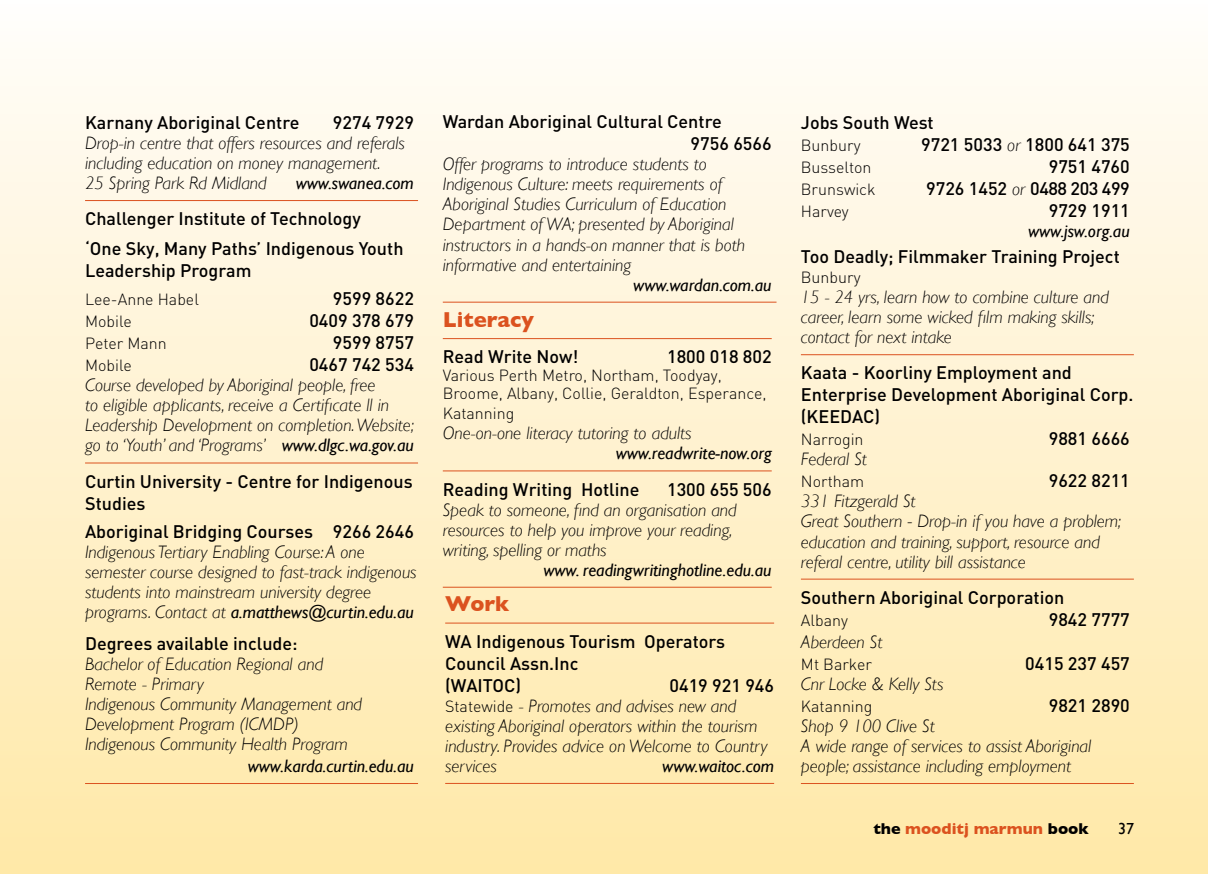
<style>
.page{position:relative;width:1208px;height:874px;background:#fff}
.page>*{position:absolute;margin:0;border:0;box-sizing:border-box;transform-origin:0 0}
.t1{font:700 22px "Gill Sans";color:#db521f}
.t2{font:italic 300 18px/20px "Gill Sans";color:#000}
.t3{font:500 18px/22px "DIN";color:#000}
.t4{font:italic 18px "Gill Sans";color:#000}
.t5{font:500 18px "DIN";letter-spacing:-.025em;color:#000}
.t6{font:300 16px/18px "DIN";color:#000}
.t7{font:700 16px "Gill Sans";color:#db521f}
.t8{font:16px "Gill Sans";color:#000}
.s1{font-weight:400}
.s2{font-family:"DIN";font-style:normal;font-size:16px}
.s3{font-family:"Gill Sans";font-weight:300;font-style:italic}
.s4{color:#000}
</style>
<div class="page">
<div style="left:0;top:0;width:1208px;height:873px;background:linear-gradient(to bottom,#fffdfa,#ffe8a7)"></div>
<hr style="left:445px;top:622px;width:329px;height:1px;background:#db521f">
<hr style="left:445px;top:782px;width:329px;height:1px;background:#db521f">
<hr style="left:801px;top:354px;width:332px;height:1px;background:#db521f">
<hr style="left:801px;top:578px;width:332px;height:1px;background:#db521f">
<hr style="left:801px;top:782px;width:332px;height:1px;background:#db521f">
<hr style="left:443px;top:338px;width:328px;height:1px;background:#db521f">
<hr style="left:443px;top:470px;width:328px;height:1px;background:#db521f">
<hr style="left:443px;top:586px;width:328px;height:1px;background:#db521f">
<hr style="left:85px;top:200px;width:333px;height:1px;background:#db521f">
<hr style="left:85px;top:462px;width:333px;height:1px;background:#db521f">
<hr style="left:85px;top:782px;width:333px;height:1px;background:#db521f">
<hr style="left:443px;top:301px;width:333px;height:1px;background:#db521f">
<p class="t3" style="left:85px;top:111px;width:216px">Karnany Aboriginal Centre</p>
<p class="t3" style="left:333px;top:111px;width:83px">9274 7929</p>
<p class="t2" style="left:85px;top:133px;width:321px">Drop-in centre that offers resources and referals including education on money management.<br>25 Spring Park Rd Midland</p>
<p class="t4" style="left:296px;top:172px;width:120px">www.swanea.com</p>
<p class="t3" style="left:85px;top:203px;width:320px;line-height:30px">Challenger Institute of Technology<br>‘One Sky, Many Paths’ Indigenous Youth</p>
<p class="t3" style="left:85px;top:259px;width:168px">Leadership Program</p>
<p class="t6" style="left:85px;top:290px;width:115px">Lee-Anne Habel</p>
<p class="t3" style="left:333px;top:287px;width:83px">9599 8622</p>
<p class="t6" style="left:85px;top:312px;width:48px">Mobile</p>
<p class="t3" style="left:309px;top:309px;width:106px">0409 378 679</p>
<p class="t6" style="left:85px;top:334px;width:83px">Peter Mann</p>
<p class="t3" style="left:333px;top:331px;width:83px">9599 8757</p>
<p class="t6" style="left:85px;top:356px;width:48px">Mobile</p>
<p class="t3" style="left:309px;top:353px;width:106px">0467 742 534</p>
<p class="t2" style="left:85px;top:375px;width:330px">Course developed by Aboriginal people, free<br>to eligible applicants, receive a Certificate ll in Leadership Development on completion. Website; go to ‘Youth’ and ‘Programs’ <span class="s1">www.dlgc.wa.gov.au</span></p>
<p class="t3" style="left:85px;top:469px;width:329px">Curtin University - Centre for Indigenous<br>Studies</p>
<p class="t3" style="left:85px;top:519px;width:330px">Aboriginal Bridging Courses 9266 2646</p>
<p class="t2" style="left:85px;top:541px;width:333px">Indigenous Tertiary Enabling Course: A one semester course designed to fast-track indigenous students into mainstream university degree programs. Contact at <span class="s1">a.matthews@curtin.edu.au</span></p>
<p class="t3" style="left:85px;top:631px;width:214px">Degrees available include:</p>
<p class="t2" style="left:85px;top:653px;width:278px">Bachelor of Education Regional and<br>Remote - Primary<br>Indigenous Community Management and<br>Development Program (ICMDP)<br>Indigenous Community Health Program</p>
<p class="t4" style="left:248px;top:755px;width:168px">www.karda.curtin.edu.au</p>
<p class="t3" style="left:690px;top:110px;width:83px;text-indent:-248px">Wardan Aboriginal Cultural Centre<br>9756 6566</p>
<p class="t2" style="left:443px;top:154px;width:304px">Offer programs to introduce students to Indigenous Culture: meets requirements of Aboriginal Studies Curriculum of Education Department of WA; presented by Aboriginal instructors in a hands-on manner that is both informative and entertaining</p>
<p class="t4" style="left:633px;top:274px;width:140px">www.wardan.com.au</p>
<p class="t1" style="left:443px;top:306px;width:93px">Literacy</p>
<p class="t3" style="left:443px;top:345px;width:137px">Read Write Now!</p>
<p class="t3" style="left:667px;top:345px;width:106px">1800 018 802</p>
<p class="t6" style="left:443px;top:366px;width:325px">Various Perth Metro, Northam, Toodyay,<br>Broome, Albany, Collie, Geraldton, Esperance,</p>
<p class="t6" style="left:443px;top:404px;width:73px">Katanning</p>
<p class="t2" style="left:443px;top:423px;width:250px">One-on-one literacy tutoring to adults</p>
<p class="t4" style="left:615px;top:442px;width:158px">www.readwrite-now.org</p>
<p class="t3" style="left:443px;top:477px;width:198px">Reading Writing Hotline</p>
<p class="t3" style="left:667px;top:477px;width:106px">1300 655 506</p>
<p class="t2" style="left:443px;top:499px;width:295px">Speak to someone, find an organisation and resources to help you improve your reading, writing, spelling or maths</p>
<p class="t4" style="left:543px;top:559px;width:230px">www. readingwritinghotline.edu.au</p>
<p class="t1" style="left:445px;top:591px;width:66px">Work</p>
<p class="t3" style="left:445px;top:629px;width:281px">WA Indigenous Tourism Operators<br>Council Assn.Inc<br>(WAITOC)</p>
<p class="t3" style="left:669px;top:673px;width:106px">0419 921 946</p>
<p class="t2" style="left:445px;top:695px;width:324px"><span class="s2">Statewide</span> - Promotes and advises new and existing Aboriginal operators within the tourism industry. Provides advice on Welcome to Country services</p>
<p class="t4" style="left:662px;top:755px;width:113px">www.waitoc.com</p>
<p class="t3" style="left:801px;top:111px;width:134px">Jobs South West</p>
<p class="t6" style="left:801px;top:136px;width:61px">Bunbury</p>
<p class="t3" style="left:921px;top:133px;width:210px">9721 5033 <span class="s3">or</span> 1800 641 375</p>
<p class="t6" style="left:801px;top:158px;width:72px">Busselton</p>
<p class="t3" style="left:1048px;top:155px;width:83px">9751 4760</p>
<p class="t6" style="left:801px;top:180px;width:76px">Brunswick</p>
<p class="t5" style="left:926px;top:177px;width:205px">9726 1452 <span class="s3">or</span> 0488 203 499</p>
<p class="t6" style="left:801px;top:202px;width:49px">Harvey</p>
<p class="t3" style="left:1048px;top:199px;width:83px">9729 1911</p>
<p class="t4" style="left:1028px;top:220px;width:103px">www.jsw.org.au</p>
<p class="t3" style="left:801px;top:245px;width:320px">Too Deadly; Filmmaker Training Project</p>
<p class="t6" style="left:801px;top:268px;width:61px">Bunbury</p>
<p class="t2" style="left:801px;top:287px;width:309px">15 - 24 yrs, learn how to combine culture and career, learn some wicked film making skills; contact for next intake</p>
<p class="t3" style="left:801px;top:361px;width:334px">Kaata - Koorliny Employment and<br>Enterprise Development Aboriginal Corp. (KEEDAC)</p>
<p class="t6" style="left:801px;top:430px;width:64px">Narrogin</p>
<p class="t3" style="left:1048px;top:427px;width:83px">9881 6666</p>
<p class="t2" style="left:801px;top:449px;width:67px">Federal St</p>
<p class="t6" style="left:801px;top:472px;width:65px">Northam</p>
<p class="t3" style="left:1048px;top:469px;width:83px">9622 8211</p>
<p class="t2" style="left:801px;top:491px;width:322px">331 Fitzgerald St<br>Great Southern <span class="s2">-</span> Drop-in if you have a problem; education and training, support, resource and referal centre, utility bill assistance</p>
<p class="t3" style="left:801px;top:585px;width:265px">Southern Aboriginal Corporation</p>
<p class="t6" style="left:801px;top:610px;width:49px">Albany</p>
<p class="t3" style="left:1048px;top:607px;width:83px">9842 7777</p>
<p class="t2" style="left:801px;top:631px;width:83px">Aberdeen St</p>
<p class="t6" style="left:801px;top:654px;width:72px">Mt Barker</p>
<p class="t3" style="left:1025px;top:651px;width:106px">0415 237 457</p>
<p class="t2" style="left:801px;top:673px;width:144px">Cnr Locke &amp; Kelly Sts</p>
<p class="t6" style="left:801px;top:696px;width:73px">Katanning</p>
<p class="t3" style="left:1048px;top:693px;width:83px">9821 2890</p>
<p class="t2" style="left:801px;top:715px;width:292px">Shop 9 100 Clive St<br>A wide range of services to assist Aboriginal people; assistance including employment</p>
<p class="t7" style="left:873px;top:818px;width:217px"><span class="s4">the</span> mooditj marmun <span class="s4">book</span></p>
<p class="t8" style="left:1118px;top:819px;width:17px">37</p>
</div>
